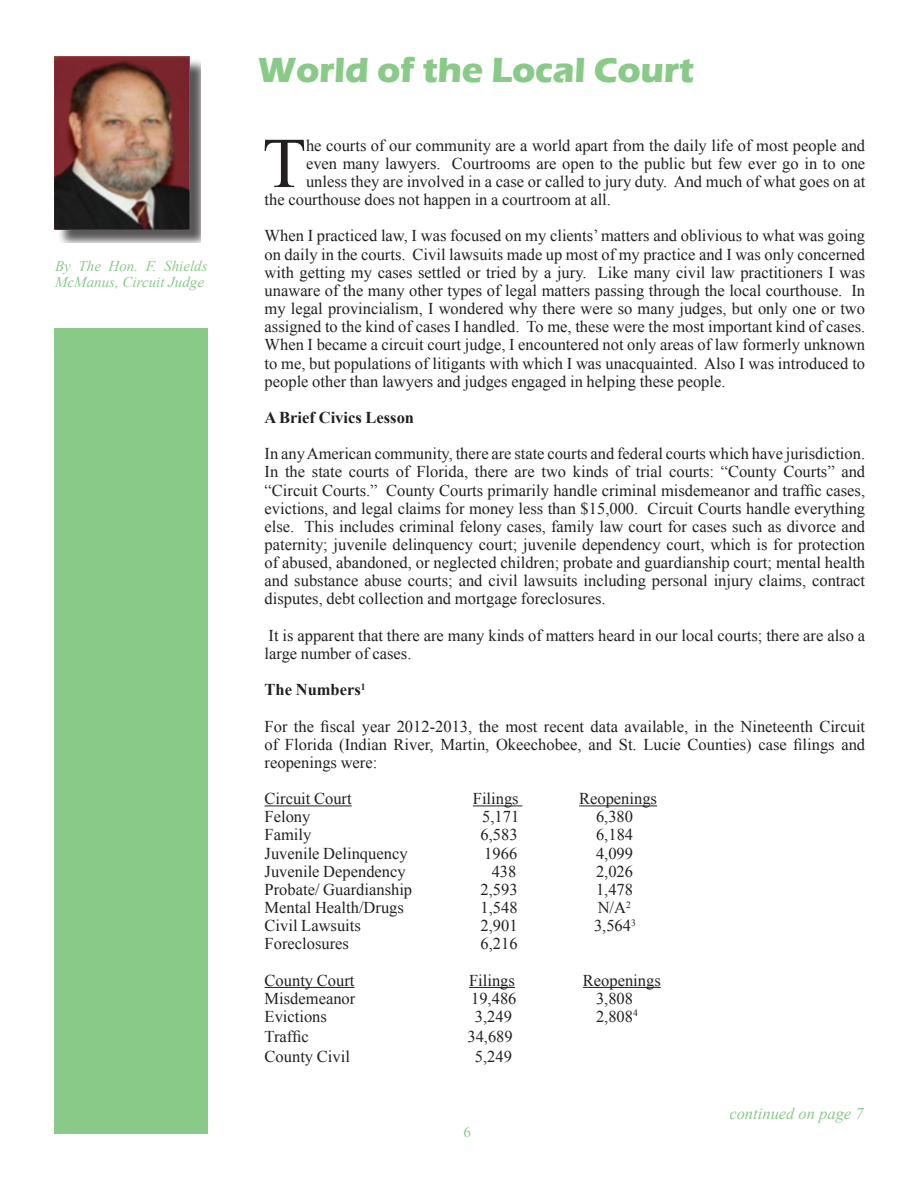
<style>
.page{position:relative;width:918px;height:1188px;background:#fff}
.page>*{position:absolute;margin:0;border:0;box-sizing:border-box;transform-origin:0 0}
.t1{font:71.25px "Times New Roman";color:#231f20}
.Body_Text{font:700 36px "Eras ITC";letter-spacing:-.01em;color:#8aca89}
.t2{font:16.5px/18.1px "Times New Roman";color:#231f20;text-align:justify}
.t3{font:700 16.5px "Times New Roman";color:#231f20}
.t4{font:italic 16.5px "Times New Roman";color:#8aca89}
.Body_Text-2{font:italic 15px/16.5px "Times New Roman";color:#8aca89}
.t5{font:15px "Times New Roman";color:#8aca89}
</style>
<div class="page">
<div style="left:54px;top:328px;width:154px;height:806px;background:#8aca89"></div>
<div style="left:57px;top:58px;width:144px;height:185px;background:#231f20;opacity:.75"></div>
<img style="left:55px;top:56px;width:135px;height:173px">
<hr style="left:265px;top:806px;width:87px;height:1px;background:#231f20">
<hr style="left:473px;top:806px;width:49px;height:1px;background:#231f20">
<hr style="left:579px;top:806px;width:78px;height:1px;background:#231f20">
<hr style="left:265px;top:987px;width:89px;height:1px;background:#231f20">
<hr style="left:469px;top:987px;width:46px;height:1px;background:#231f20">
<hr style="left:583px;top:987px;width:78px;height:1px;background:#231f20">
<p class="Body_Text-2" style="left:55px;top:257px;width:154px">By The Hon. F. Shields<br>McManus, Circuit Judge</p>
<p class="Body_Text" style="left:257px;top:49px;width:438px">World of the Local Court</p>
<p class="t1" style="left:262px;top:113px;width:45px">T</p>
<p class="t2" style="left:306px;top:136px;width:561px">he courts of our community are a world apart from the daily life of most people and</p>
<p class="t2" style="left:306px;top:154px;width:561px">even many lawyers. Courtrooms are open to the public but few ever go in to one</p>
<p class="t2" style="left:306px;top:172px;width:561px">unless they are involved in a case or called to jury duty. And much of what goes on at</p>
<p class="t2" style="left:265px;top:190px;width:348px">the courthouse does not happen in a courtroom at all.</p>
<p class="t2" style="left:265px;top:226px;width:602px">When I practiced law, I was focused on my clients’ matters and oblivious to what was going on daily in the courts. Civil lawsuits made up most of my practice and I was only concerned with getting my cases settled or tried by a jury. Like many civil law practitioners I was unaware of the many other types of legal matters passing through the local courthouse. In my legal provincialism, I wondered why there were so many judges, but only one or two assigned to the kind of cases I handled. To me, these were the most important kind of cases.</p>
<p class="t2" style="left:265px;top:335px;width:602px">When I became a circuit court judge, I encountered not only areas of law formerly unknown to me, but populations of litigants with which I was unacquainted. Also I was introduced to people other than lawyers and judges engaged in helping these people.</p>
<p class="t3" style="left:265px;top:406px;width:151px">A Brief Civics Lesson</p>
<p class="t2" style="left:265px;top:444px;width:602px">In any American community, there are state courts and federal courts which have jurisdiction.<br>In the state courts of Florida, there are two kinds of trial courts: “County Courts” and “Circuit Courts.” County Courts primarily handle criminal misdemeanor and traffic cases, evictions, and legal claims for money less than $15,000. Circuit Courts handle everything else. This includes criminal felony cases, family law court for cases such as divorce and paternity; juvenile delinquency court; juvenile dependency court, which is for protection of abused, abandoned, or neglected children; probate and guardianship court; mental health and substance abuse courts; and civil lawsuits including personal injury claims, contract disputes, debt collection and mortgage foreclosures.</p>
<p class="t2" style="left:265px;top:626px;width:602px">It is apparent that there are many kinds of matters heard in our local courts; there are also a large number of cases.</p>
<p class="t3" style="left:265px;top:678px;width:103px">The Numbers<sup>1</sup></p>
<p class="t2" style="left:265px;top:716px;width:602px">For the fiscal year 2012-2013, the most recent data available, in the Nineteenth Circuit of Florida (Indian River, Martin, Okeechobee, and St. Lucie Counties) case filings and reopenings were:</p>
<p class="t2" style="left:265px;top:789px;width:89px">Circuit Court</p>
<p class="t2" style="left:473px;top:789px;width:47px">Filings</p>
<p class="t2" style="left:579px;top:789px;width:79px">Reopenings</p>
<p class="t2" style="left:265px;top:807px;width:47px">Felony</p>
<p class="t2" style="left:482px;top:807px;width:39px">5,171</p>
<p class="t2" style="left:596px;top:807px;width:39px">6,380</p>
<p class="t2" style="left:265px;top:825px;width:48px">Family</p>
<p class="t2" style="left:481px;top:825px;width:39px">6,583</p>
<p class="t2" style="left:596px;top:825px;width:39px">6,184</p>
<p class="t2" style="left:265px;top:843px;width:145px">Juvenile Delinquency</p>
<p class="t2" style="left:484px;top:843px;width:34px">1966</p>
<p class="t2" style="left:596px;top:843px;width:39px">4,099</p>
<p class="t2" style="left:265px;top:862px;width:143px">Juvenile Dependency</p>
<p class="t2" style="left:492px;top:862px;width:26px">438</p>
<p class="t2" style="left:596px;top:862px;width:39px">2,026</p>
<p class="t2" style="left:265px;top:880px;width:149px">Probate/ Guardianship</p>
<p class="t2" style="left:481px;top:880px;width:39px">2,593</p>
<p class="t2" style="left:596px;top:880px;width:39px">1,478</p>
<p class="t2" style="left:265px;top:898px;width:141px">Mental Health/Drugs</p>
<p class="t2" style="left:481px;top:898px;width:39px">1,548</p>
<p class="t2" style="left:598px;top:898px;width:35px">N/A<sup>2</sup></p>
<p class="t2" style="left:265px;top:916px;width:98px">Civil Lawsuits</p>
<p class="t2" style="left:481px;top:916px;width:39px">2,901</p>
<p class="t2" style="left:594px;top:916px;width:43px">3,564<sup>3</sup></p>
<p class="t2" style="left:265px;top:934px;width:86px">Foreclosures</p>
<p class="t2" style="left:481px;top:934px;width:39px">6,216</p>
<p class="t2" style="left:265px;top:971px;width:91px">County Court</p>
<p class="t2" style="left:469px;top:971px;width:47px">Filings</p>
<p class="t2" style="left:583px;top:971px;width:79px">Reopenings</p>
<p class="t2" style="left:265px;top:989px;width:92px">Misdemeanor</p>
<p class="t2" style="left:471px;top:989px;width:47px">19,486</p>
<p class="t2" style="left:596px;top:989px;width:39px">3,808</p>
<p class="t2" style="left:265px;top:1007px;width:64px">Evictions</p>
<p class="t2" style="left:475px;top:1007px;width:39px">3,249</p>
<p class="t2" style="left:596px;top:1007px;width:43px">2,808<sup>4</sup></p>
<p class="t2" style="left:265px;top:1027px;width:46px">Traffic</p>
<p class="t2" style="left:467px;top:1027px;width:47px">34,689</p>
<p class="t2" style="left:265px;top:1046px;width:87px">County Civil</p>
<p class="t2" style="left:475px;top:1046px;width:39px">5,249</p>
<p class="t5" style="left:463px;top:1122px;width:9px">6</p>
<p class="t4" style="left:729px;top:1102px;width:136px">continued on page 7</p>
</div>
